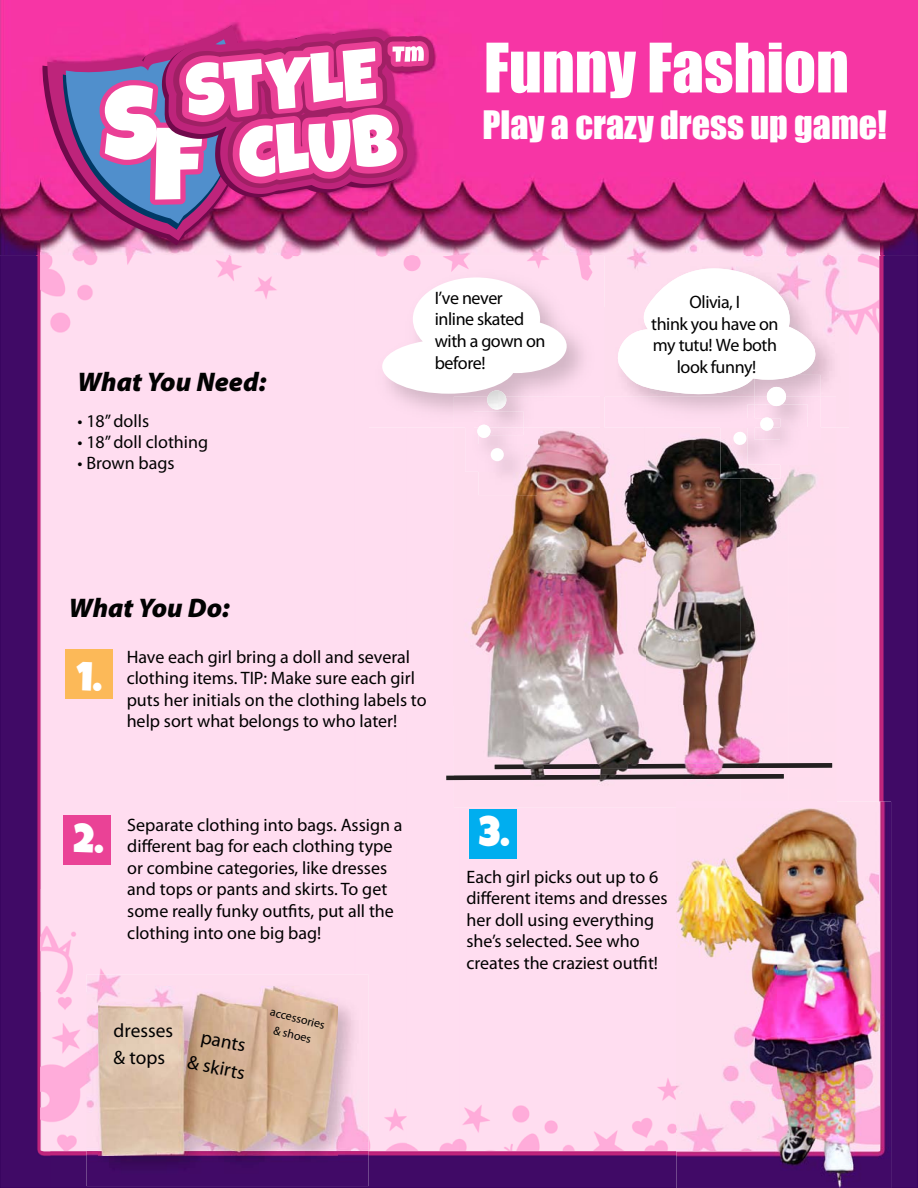
<style>
.page{position:relative;width:918px;height:1188px;background:#fff}
.page>*{position:absolute;margin:0;border:0;box-sizing:border-box;transform-origin:0 0}
.t1{font:63px "Impact";color:#fff}
.t2{font:40.95px "Luckiest Guy";color:#fff}
.t3{font:36px "Impact";color:#fff}
.t4{font:italic 900 27px "Myriad Pro";color:#020202}
.t5{font:19.35px/27.2px "Myriad Pro";color:#000}
.t6{font:18px/21.6px "Myriad Pro";color:#000}
.t7{font:18px/21.6px "Myriad Pro";letter-spacing:-.025em;color:#000}
.t8{font:18px "Myriad Pro";color:#020202}
.t9{font:12px/16.8px "Myriad Pro";color:#000;text-align:center}
</style>
<div class="page">
<img style="left:0;top:256px;width:50px;height:932px">
<img style="left:879px;top:256px;width:39px;height:932px">
<img style="left:50px;top:1151px;width:626px;height:37px">
<div style="left:40px;top:256px;width:315px;height:737px;background:#ffddf0"></div>
<img style="left:567px;top:256px;width:37px;height:52px">
<div style="left:836px;top:256px;width:43px;height:546px;background:#ffddf0"></div>
<div style="left:459px;top:808px;width:217px;height:343px;background:#ffddf0"></div>
<img style="left:40px;top:993px;width:47px;height:158px">
<img style="left:0;top:254px;width:918px;height:2px">
<img style="left:40px;top:153px;width:839px;height:103px">
<div style="left:0;top:0;width:918px;height:153px;background:#f636a3"></div>
<img style="left:0;top:152px;width:40px;height:102px">
<img style="left:879px;top:152px;width:39px;height:102px">
<div style="left:65px;top:649px;width:48px;height:49px;background:#fcb958"></div>
<div style="left:63px;top:815px;width:48px;height:50px;background:#ea4296"></div>
<div style="left:469px;top:809px;width:48px;height:50px;background:#00aeef"></div>
<img style="left:87px;top:975px;width:282px;height:211px">
<img style="left:98px;top:986px;width:240px;height:170px">
<img style="left:454px;top:397px;width:191px;height:308px">
<img style="left:645px;top:428px;width:95px;height:277px">
<img style="left:740px;top:464px;width:49px;height:338px">
<img style="left:454px;top:705px;width:287px;height:103px">
<svg style="left:446px;top:763px;width:387px;height:17px;background:#ecc9db"></svg>
<img style="left:495px;top:763px;width:337px;height:6px">
<img style="left:454px;top:774px;width:330px;height:6px">
<img style="left:604px;top:255px;width:245px;height:173px">
<img style="left:604px;top:397px;width:232px;height:31px">
<svg style="left:807px;top:428px;width:13px;height:11px"></svg>
<img style="left:807px;top:375px;width:13px;height:53px">
<img style="left:747px;top:407px;width:7px;height:12px">
<img style="left:754px;top:407px;width:53px;height:21px">
<svg style="left:613px;top:265px;width:204px;height:142px"></svg>
<svg style="left:760px;top:417px;width:14px;height:2px"></svg>
<img style="left:721px;top:428px;width:60px;height:51px">
<img style="left:721px;top:419px;width:12px;height:9px">
<img style="left:754px;top:419px;width:27px;height:20px">
<img style="left:760px;top:419px;width:14px;height:12px">
<svg style="left:733px;top:419px;width:21px;height:27px"></svg>
<img style="left:489px;top:428px;width:51px;height:16px">
<img style="left:465px;top:428px;width:14px;height:44px">
<div style="left:477px;top:425px;width:13px;height:13px;background:#fff;border-radius:50%"></div>
<img style="left:479px;top:444px;width:58px;height:51px">
<svg style="left:524px;top:435px;width:13px;height:9px"></svg>
<img style="left:479px;top:435px;width:45px;height:37px">
<svg style="left:479px;top:435px;width:10px;height:3px"></svg>
<div style="left:491px;top:448px;width:13px;height:13px;background:#fff;border-radius:50%"></div>
<img style="left:369px;top:264px;width:231px;height:164px">
<img style="left:454px;top:397px;width:146px;height:31px">
<img style="left:487px;top:394px;width:19px;height:16px">
<img style="left:465px;top:412px;width:59px;height:16px">
<svg style="left:478px;top:425px;width:11px;height:3px"></svg>
<img style="left:676px;top:802px;width:215px;height:386px">
<img style="left:676px;top:808px;width:102px;height:293px">
<img style="left:778px;top:802px;width:101px;height:299px">
<img style="left:676px;top:1101px;width:203px;height:50px">
<img style="left:676px;top:802px;width:160px;height:6px">
<svg style="left:40px;top:25px;width:21px;height:223px"></svg>
<svg style="left:45px;top:25px;width:16px;height:216px;background:#cc2986"></svg>
<svg style="left:61px;top:0;width:506px;height:394px"></svg>
<h1 class="t1" style="left:484px;top:19px;width:367px">Funny Fashion</h1>
<h3 class="t3" style="left:482px;top:97px;width:406px">Play a crazy dress up game!</h3>
<h3 class="t4" style="left:77px;top:364px;width:190px">What You Need:</h3>
<p class="t8" style="left:77px;top:410px;width:73px">• 18” dolls</p>
<p class="t8" style="left:77px;top:431px;width:132px">• 18” doll clothing</p>
<p class="t8" style="left:77px;top:452px;width:99px">• Brown bags</p>
<p class="t7" style="left:435px;top:287px;width:112px">I’ve never inline skated with a gown on before!</p>
<p class="t7" style="left:651px;top:291px;width:129px;text-align:center">Olivia, I<br>think you have on my tutu! We both look funny!</p>
<h3 class="t4" style="left:69px;top:590px;width:162px">What You Do:</h3>
<h2 class="t2" style="left:77px;top:650px;width:26px">1.</h2>
<p class="t6" style="left:127px;top:645px;width:302px">Have each girl bring a doll and several clothing items. TIP: Make sure each girl puts her initials on the clothing labels to help sort what belongs to who later!</p>
<h2 class="t2" style="left:74px;top:812px;width:31px">2.</h2>
<p class="t6" style="left:127px;top:813px;width:277px">Separate clothing into bags. Assign a different bag for each clothing type or combine categories, like dresses and tops or pants and skirts. To get some really funky outfits, put all the clothing into one big bag!</p>
<p class="t5" style="left:114px;top:1017px;width:61px">dresses &amp; tops</p>
<p class="t5" style="left:197px;top:1021px;width:60px;text-align:center;rotate:12deg">pants &amp; skirts</p>
<p class="t9" style="left:272px;top:1003px;width:58px;rotate:14deg">accessories &amp; shoes</p>
<h2 class="t2" style="left:479px;top:805px;width:32px">3.</h2>
<p class="t6" style="left:467px;top:865px;width:203px">Each girl picks out up to 6 different items and dresses her doll using everything she’s selected. See who creates the craziest outfit!</p>
</div>
